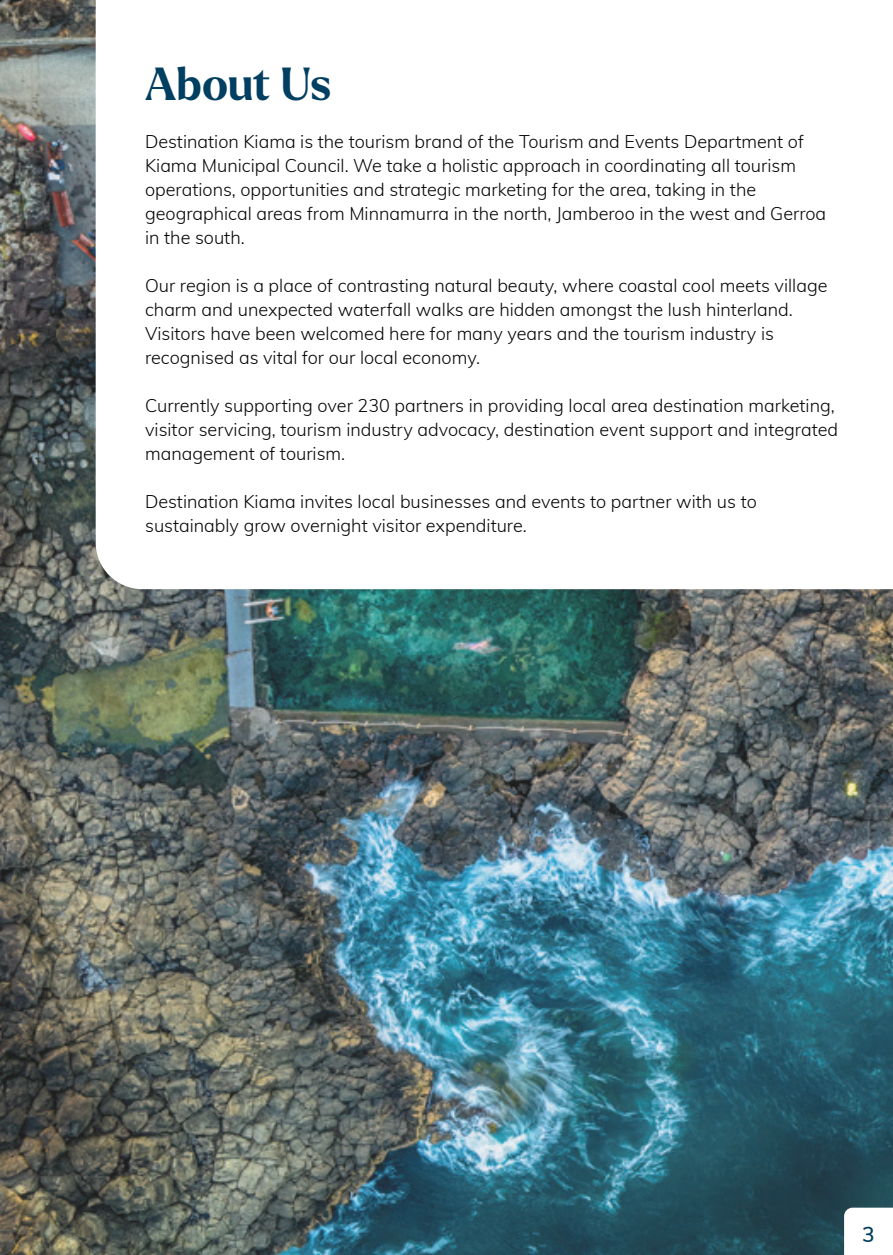
<style>
.page{position:relative;width:893px;height:1255px;background:#fff}
.page>*{position:absolute;margin:0;border:0;box-sizing:border-box;transform-origin:0 0}
.Paragraph_Style_NAVY{font:700 45px "Larken";color:#003f61}
.t1{font:600 21px "Muli";color:#003f61}
.Paragraph_Style_NAVY-2{font:300 18px/24px "Muli";color:#040503}
</style>
<div class="page">
<img style="left:0;top:0;width:893px;height:1254px">
<svg style="left:96px;top:0;width:797px;height:589px"></svg>
<svg style="left:844px;top:1207px;width:49px;height:47px"></svg>
<p class="Paragraph_Style_NAVY" style="left:145px;top:54px;width:188px">About Us</p>
<p class="Paragraph_Style_NAVY-2" style="left:145px;top:129px;width:683px">Destination Kiama is the tourism brand of the Tourism and Events Department of Kiama Municipal Council. We take a holistic approach in coordinating all tourism operations, opportunities and strategic marketing for the area, taking in the geographical areas from Minnamurra in the north, Jamberoo in the west and Gerroa in the south.</p>
<p class="Paragraph_Style_NAVY-2" style="left:145px;top:273px;width:684px">Our region is a place of contrasting natural beauty, where coastal cool meets village charm and unexpected waterfall walks are hidden amongst the lush hinterland.<br>Visitors have been welcomed here for many years and the tourism industry is recognised as vital for our local economy.</p>
<p class="Paragraph_Style_NAVY-2" style="left:145px;top:393px;width:694px">Currently supporting over 230 partners in providing local area destination marketing, visitor servicing, tourism industry advocacy, destination event support and integrated management of tourism.</p>
<p class="Paragraph_Style_NAVY-2" style="left:145px;top:489px;width:613px">Destination Kiama invites local businesses and events to partner with us to sustainably grow overnight visitor expenditure.</p>
<p class="t1" style="left:862px;top:1218px;width:14px">3</p>
</div>
